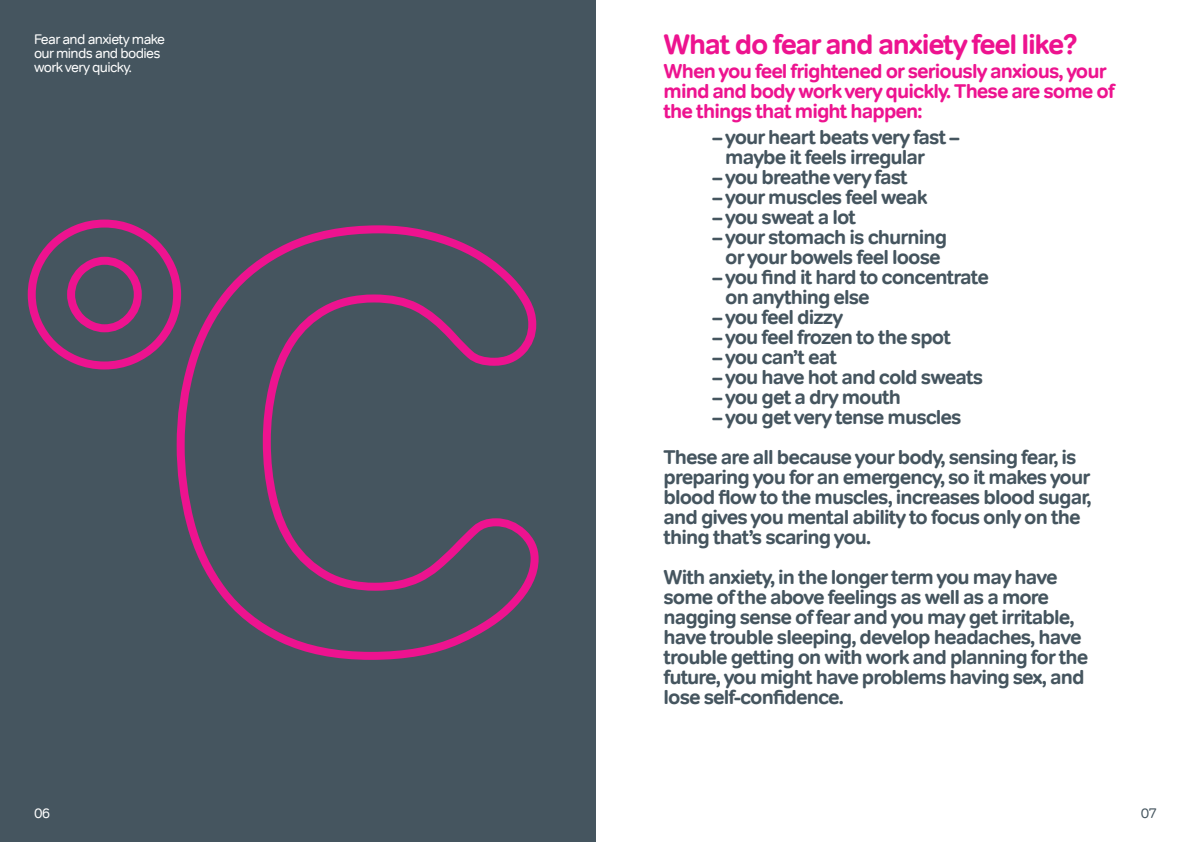
<style>
.page{position:relative;width:1191px;height:842px;background:#fff}
.page>*{position:absolute;margin:0;border:0;box-sizing:border-box;transform-origin:0 0}
.t1{font:700 28px "Tondo";letter-spacing:-.045em;color:#ed138f}
.t2{font:700 20px/20px "Tondo";letter-spacing:-.045em;color:#45555f}
.t3{font:700 20px/20px "Tondo";letter-spacing:-.045em;color:#ed138f}
.t4{font:14px/14px "Tondo";letter-spacing:-.045em;color:#fff}
.t5{font:14px "Tondo";color:#45555f}
</style>
<div class="page">
<div style="left:0;top:0;width:595px;height:842px;background:#45555f"></div>
<svg style="left:27px;top:219px;width:512px;height:441px"></svg>
<p class="t4" style="left:34px;top:32px;width:133px">Fear and anxiety make our minds and bodies work very quicky.</p>
<p class="t1" style="left:663px;top:27px;width:416px">What do fear and anxiety feel like?</p>
<p class="t3" style="left:663px;top:61px;width:453px">When you feel frightened or seriously anxious, your mind and body work very quickly. These are some of the things that might happen:</p>
<p class="t2" style="left:725px;top:127px;width:236px;text-indent:-13px">– your heart beats very fast – maybe it feels irregular</p>
<p class="t2" style="left:712px;top:167px;width:197px">– you breathe very fast</p>
<p class="t2" style="left:712px;top:187px;width:217px">– your muscles feel weak</p>
<p class="t2" style="left:712px;top:207px;width:145px">– you sweat a lot</p>
<p class="t2" style="left:712px;top:227px;width:236px;text-align:center">– your stomach is churning or your bowels feel loose</p>
<p class="t2" style="left:725px;top:267px;width:265px;text-indent:-13px">– you find it hard to concentrate on anything else</p>
<p class="t2" style="left:712px;top:307px;width:132px">– you feel dizzy</p>
<p class="t2" style="left:712px;top:327px;width:240px">– you feel frozen to the spot</p>
<p class="t2" style="left:712px;top:347px;width:126px">– you can’t eat</p>
<p class="t2" style="left:712px;top:367px;width:272px">– you have hot and cold sweats</p>
<p class="t2" style="left:712px;top:387px;width:190px">– you get a dry mouth</p>
<p class="t2" style="left:712px;top:407px;width:251px">– you get very tense muscles</p>
<p class="t2" style="left:663px;top:447px;width:429px">These are all because your body, sensing fear, is preparing you for an emergency, so it makes your blood flow to the muscles, increases blood sugar, and gives you mental ability to focus only on the thing that’s scaring you.</p>
<p class="t2" style="left:663px;top:567px;width:426px">With anxiety, in the longer term you may have some of the above feelings as well as a more nagging sense of fear and you may get irritable, have trouble sleeping, develop headaches, have trouble getting on with work and planning for the future, you might have problems having sex, and lose self-confidence.</p>
<p class="t4" style="left:34px;top:806px;width:18px">06</p>
<p class="t5" style="left:1140px;top:804px;width:18px">07</p>
</div>
